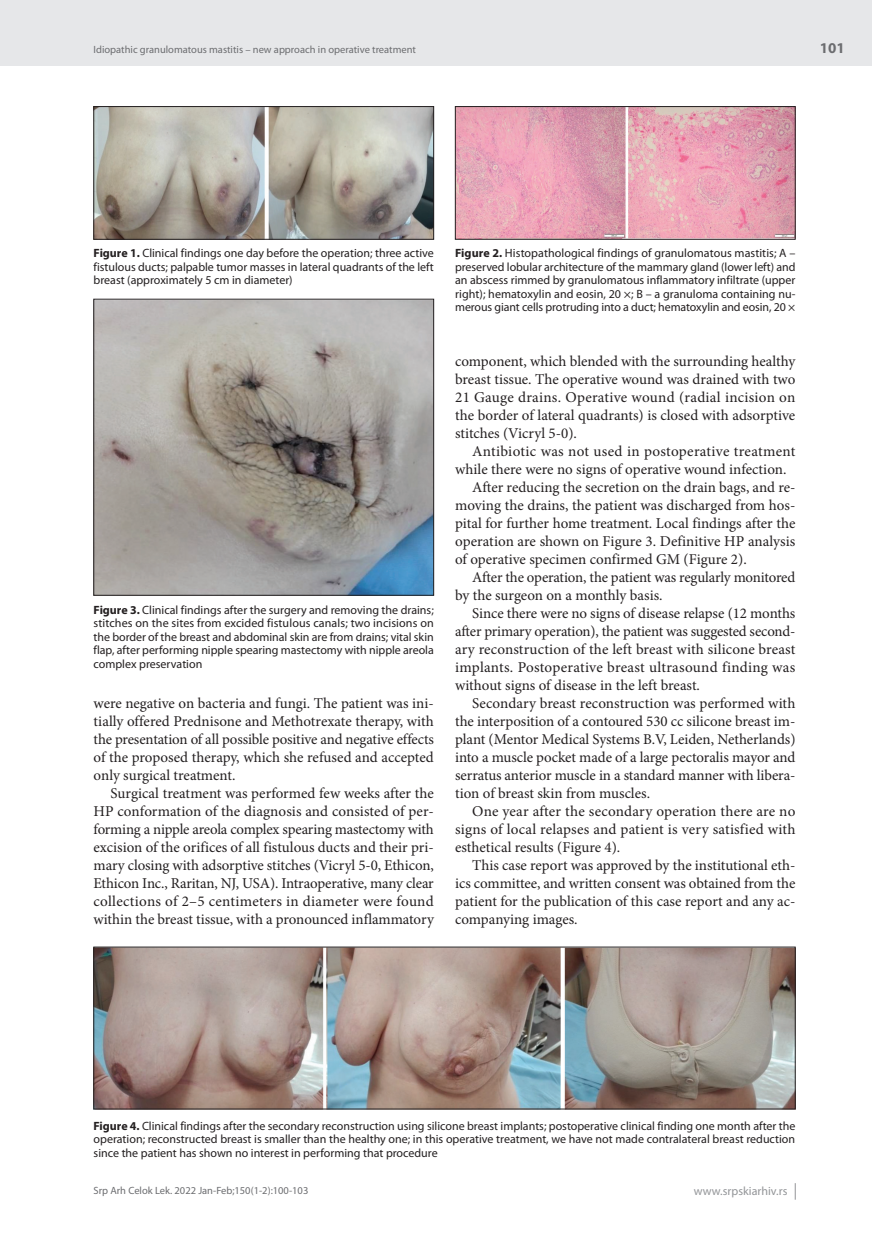
<style>
.page{position:relative;width:872px;height:1234px;background:#fff}
.page>*{position:absolute;margin:0;border:0;box-sizing:border-box;transform-origin:0 0}
.t1{font:15px/18px "Minion Pro";color:#231f20;text-align:justify}
.t2{font:700 15px "Myriad Pro";color:#6c6d70}
.t3{font:12px/13.5px "Myriad Pro";letter-spacing:-.005em;color:#231f20;text-align:justify}
.t4{font:12px "Myriad Pro";color:#939598}
.t5{font:10.5px "Myriad Pro";color:#6c6d70}
.s1{font-weight:700}
</style>
<div class="page">
<div style="left:0;top:0;width:872px;height:66px;background:#e6e7e9"></div>
<svg style="left:795px;top:1183px;width:1px;height:16px"></svg>
<img style="left:96px;top:108px;width:336px;height:129px">
<div style="left:94px;top:106px;width:340px;height:133px;border:1px solid #231f20"></div>
<img style="left:457px;top:108px;width:336px;height:129px">
<div style="left:455px;top:106px;width:340px;height:133px;border:1px solid #231f20"></div>
<img style="left:96px;top:301px;width:336px;height:292px">
<img style="left:96px;top:948px;width:697px;height:158px">
<p class="t5" style="left:94px;top:43px;width:324px">Idiopathic granulomatous mastitis – new approach in operative treatment</p>
<p class="t2" style="left:820px;top:38px;width:26px">101</p>
<p class="t3" style="left:94px;top:246px;width:342px"><span class="s1">Figure 1.</span> Clinical findings one day before the operation; three active fistulous ducts; palpable tumor masses in lateral quadrants of the left breast (approximately 5 cm in diameter)</p>
<p class="t3" style="left:455px;top:246px;width:342px"><span class="s1">Figure 2.</span> Histopathological findings of granulomatous mastitis; A – preserved lobular architecture of the mammary gland (lower left) and an abscess rimmed by granulomatous inflammatory infiltrate (upper right); hematoxylin and eosin, 20 ×; B – a granuloma containing nu&shy;merous giant cells protruding into a duct; hematoxylin and eosin, 20 ×</p>
<p class="t3" style="left:94px;top:602px;width:342px"><span class="s1">Figure 3.</span> Clinical findings after the surgery and removing the drains; stitches on the sites from excided fistulous canals; two incisions on the border of the breast and abdominal skin are from drains; vital skin flap, after performing nipple spearing mastectomy with nipple areola complex preservation</p>
<p class="t1" style="left:94px;top:694px;width:342px">were negative on bacteria and fungi. The patient was ini&shy;tially offered Prednisone and Methotrexate therapy, with the presentation of all possible positive and negative effects of the proposed therapy, which she refused and accepted only surgical treatment.</p>
<p class="t1" style="left:94px;top:784px;width:342px;text-indent:17px">Surgical treatment was performed few weeks after the HP conformation of the diagnosis and consisted of per&shy;forming a nipple areola complex spearing mastectomy with excision of the orifices of all fistulous ducts and their pri&shy;mary closing with adsorptive stitches (Vicryl 5-0, Ethicon, Ethicon Inc., Raritan, NJ, USA). Intraoperative, many clear collections of 2–5 centimeters in diameter were found within the breast tissue, with a pronounced inflammatory</p>
<p class="t1" style="left:455px;top:352px;width:342px">component, which blended with the surrounding healthy breast tissue. The operative wound was drained with two 21 Gauge drains. Operative wound (radial incision on the border of lateral quadrants) is closed with adsorptive stitches (Vicryl 5-0).</p>
<p class="t1" style="left:472px;top:442px;width:325px">Antibiotic was not used in postoperative treatment</p>
<p class="t1" style="left:455px;top:460px;width:333px">while there were no signs of operative wound infection.</p>
<p class="t1" style="left:472px;top:478px;width:325px">After reducing the secretion on the drain bags, and re-</p>
<p class="t1" style="left:455px;top:496px;width:342px">moving the drains, the patient was discharged from hos-</p>
<p class="t1" style="left:455px;top:514px;width:342px">pital for further home treatment. Local findings after the</p>
<p class="t1" style="left:455px;top:532px;width:342px">operation are shown on Figure 3. Definitive HP analysis</p>
<p class="t1" style="left:455px;top:550px;width:293px">of operative specimen confirmed GM (Figure 2).</p>
<p class="t1" style="left:472px;top:568px;width:325px">After the operation, the patient was regularly monitored</p>
<p class="t1" style="left:455px;top:586px;width:209px">by the surgeon on a monthly basis.</p>
<p class="t1" style="left:472px;top:604px;width:325px">Since there were no signs of disease relapse (12 months</p>
<p class="t1" style="left:455px;top:622px;width:342px">after primary operation), the patient was suggested second-</p>
<p class="t1" style="left:455px;top:640px;width:342px">ary reconstruction of the left breast with silicone breast</p>
<p class="t1" style="left:455px;top:658px;width:342px">implants. Postoperative breast ultrasound finding was</p>
<p class="t1" style="left:455px;top:676px;width:246px">without signs of disease in the left breast.</p>
<p class="t1" style="left:472px;top:694px;width:325px">Secondary breast reconstruction was performed with</p>
<p class="t1" style="left:455px;top:712px;width:342px">the interposition of a contoured 530 cc silicone breast im-</p>
<p class="t1" style="left:455px;top:730px;width:342px">plant (Mentor Medical Systems B.V, Leiden, Netherlands)</p>
<p class="t1" style="left:455px;top:748px;width:342px">into a muscle pocket made of a large pectoralis mayor and</p>
<p class="t1" style="left:455px;top:766px;width:342px">serratus anterior muscle in a standard manner with libera-</p>
<p class="t1" style="left:455px;top:784px;width:196px">tion of breast skin from muscles.</p>
<p class="t1" style="left:472px;top:802px;width:325px">One year after the secondary operation there are no</p>
<p class="t1" style="left:455px;top:820px;width:342px">signs of local relapses and patient is very satisfied with</p>
<p class="t1" style="left:455px;top:838px;width:167px">esthetical results (Figure 4).</p>
<p class="t1" style="left:472px;top:856px;width:325px">This case report was approved by the institutional eth-</p>
<p class="t1" style="left:455px;top:874px;width:342px">ics committee, and written consent was obtained from the</p>
<p class="t1" style="left:455px;top:892px;width:342px">patient for the publication of this case report and any ac-</p>
<p class="t1" style="left:455px;top:910px;width:124px">companying images.</p>
<p class="t3" style="left:94px;top:1118px;width:703px"><span class="s1">Figure 4.</span> Clinical findings after the secondary reconstruction using silicone breast implants; postoperative clinical finding one month after the operation; reconstructed breast is smaller than the healthy one; in this operative treatment, we have not made contralateral breast reduction since the patient has shown no interest in performing that procedure</p>
<p class="t5" style="left:94px;top:1184px;width:216px">Srp Arh Celok Lek. 2022 Jan-Feb;150(1-2):100-103</p>
<p class="t4" style="left:694px;top:1183px;width:95px">www.srpskiarhiv.rs</p>
</div>
